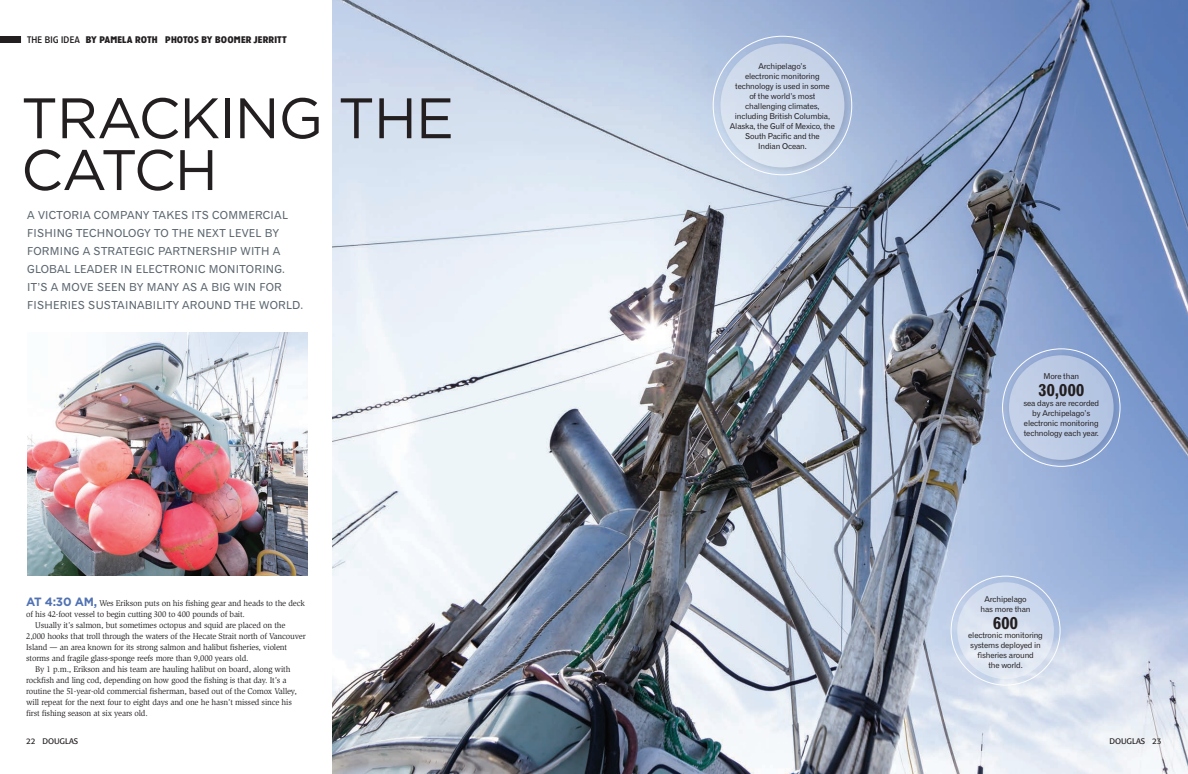
<style>
.page{position:relative;width:1188px;height:774px;background:#fff}
.page>*{position:absolute;margin:0;border:0;box-sizing:border-box;transform-origin:0 0}
.t1{font:57px/51.8px "Gotham";letter-spacing:-.02em;color:#231f20}
.t2{font:17px "Gothic 720 BT Bold B";letter-spacing:-.02em;color:#231f20}
.t3{font:11px/18px "Gothic 720 BT Roman B";letter-spacing:.02em;color:#5b666f}
.t4{font:700 9px "TF Forever";letter-spacing:.02em;color:#231f20}
.t5{font:8.5px "Slimbach";letter-spacing:-.02em;color:#231f20}
.t6{font:8px/10px "Gothic 720 BT Roman B";letter-spacing:-.02em;color:#231f20;text-align:center}
.t7{font:8px "Formata";color:#231f20}
.s1{font-weight:500}
.s2{font-family:"Gotham";font-weight:700;font-size:12px;color:#5172b2}
</style>
<div class="page">
<img style="left:332px;top:0;width:856px;height:774px">
<div style="left:0;top:36px;width:21px;height:7px;background:#231f20"></div>
<img style="left:27px;top:332px;width:280px;height:244px">
<svg style="left:685px;top:509px;width:22px;height:60px"></svg>
<div style="left:1005px;top:352px;width:116px;height:115px;background:#231f20;opacity:.3"></div>
<div style="left:1009px;top:355px;width:105px;height:105px;background:#bbcae5;border-radius:50%"></div>
<div style="left:957px;top:582px;width:97px;height:97px;background:linear-gradient(to bottom,#cbd7ec,#e5ebf4);border-radius:50%"></div>
<div style="left:717px;top:40px;width:135px;height:135px;background:#231f20;opacity:.3"></div>
<div style="left:721px;top:44px;width:123px;height:123px;background:#cfdaec;border-radius:50%"></div>
<p class="t4" style="left:27px;top:35px;width:261px"><span class="s1">THE BIG IDEA</span> BY PAMELA ROTH PHOTOS BY BOOMER JERRITT</p>
<h1 class="t1" style="left:21px;top:91px;width:435px">TRACKING THE<br>CATCH</h1>
<p class="t3" style="left:27px;top:206px;width:262px">A Victoria company TaKES its commercial fis hing technology to the next leve</p>
<p class="t3" style="left:27px;top:224px;width:259px;text-indent:228px">l by forming a strategic partners hip with a global leader in electronic monitoring.<br>It’s a move see</p>
<p class="t3" style="left:27px;top:278px;width:278px;text-indent:91px">n by many as a big win for<br>fis heries sustainability around the world.</p>
<p class="t5" style="left:26px;top:598px;width:280px"><span class="s2">At 4:30 am,</span> Wes Erikson puts on his fishing gear and heads to the deck</p>
<p class="t5" style="left:26px;top:609px;width:220px">of his 42-foot vessel to begin cutting 300 to 400 pounds of bait.</p>
<p class="t5" style="left:35px;top:620px;width:252px">Usually it’s salmon, but sometimes octopus and squid are placed on the</p>
<p class="t5" style="left:26px;top:631px;width:281px">2,000 hooks that troll through the waters of the Hecate Strait north of Vancouver</p>
<p class="t5" style="left:26px;top:642px;width:262px">Island — an area known for its strong salmon and halibut fisheries, violent</p>
<p class="t5" style="left:26px;top:653px;width:224px">storms and fragile glass-sponge reefs more than 9,000 years old.</p>
<p class="t5" style="left:35px;top:664px;width:257px">By 1 p.m., Erikson and his team are hauling halibut on board, along with</p>
<p class="t5" style="left:26px;top:675px;width:262px">rockfish and ling cod, depending on how good the fishing is that day. It’s a</p>
<p class="t5" style="left:26px;top:686px;width:272px">routine the 51-year-old commercial fisherman, based out of the Comox Valley,</p>
<p class="t5" style="left:26px;top:697px;width:267px">will repeat for the next four to eight days and one he hasn’t missed since his</p>
<p class="t5" style="left:26px;top:708px;width:123px">first fishing season at six years old.</p>
<p class="t6" style="left:730px;top:61px;width:107px">Archipelago’s<br>electronic monitoring technology is used in some<br>of the world’s most challenging climates, including British Columbia,<br>Alaska, the Gulf of Mexico, the<br>South Pacific and the<br>I ndian Ocean.</p>
<p class="t6" style="left:1043px;top:371px;width:37px">More than</p>
<h2 class="t2" style="left:1038px;top:379px;width:48px">30,000</h2>
<p class="t6" style="left:1023px;top:398px;width:77px">sea days are recorded by Archipelago’s electronic monitoring technology each year.</p>
<p class="t6" style="left:981px;top:594px;width:52px">Archipelago has more than</p>
<h2 class="t2" style="left:993px;top:613px;width:27px">600</h2>
<p class="t6" style="left:968px;top:630px;width:76px">electronic monitoring systems deployed in fisheries around<br>the world.</p>
<p class="t7" style="left:26px;top:737px;width:54px">22 DOUGLAS</p>
<p class="t7" style="left:1109px;top:737px;width:54px">DOUGLAS 23</p>
</div>
